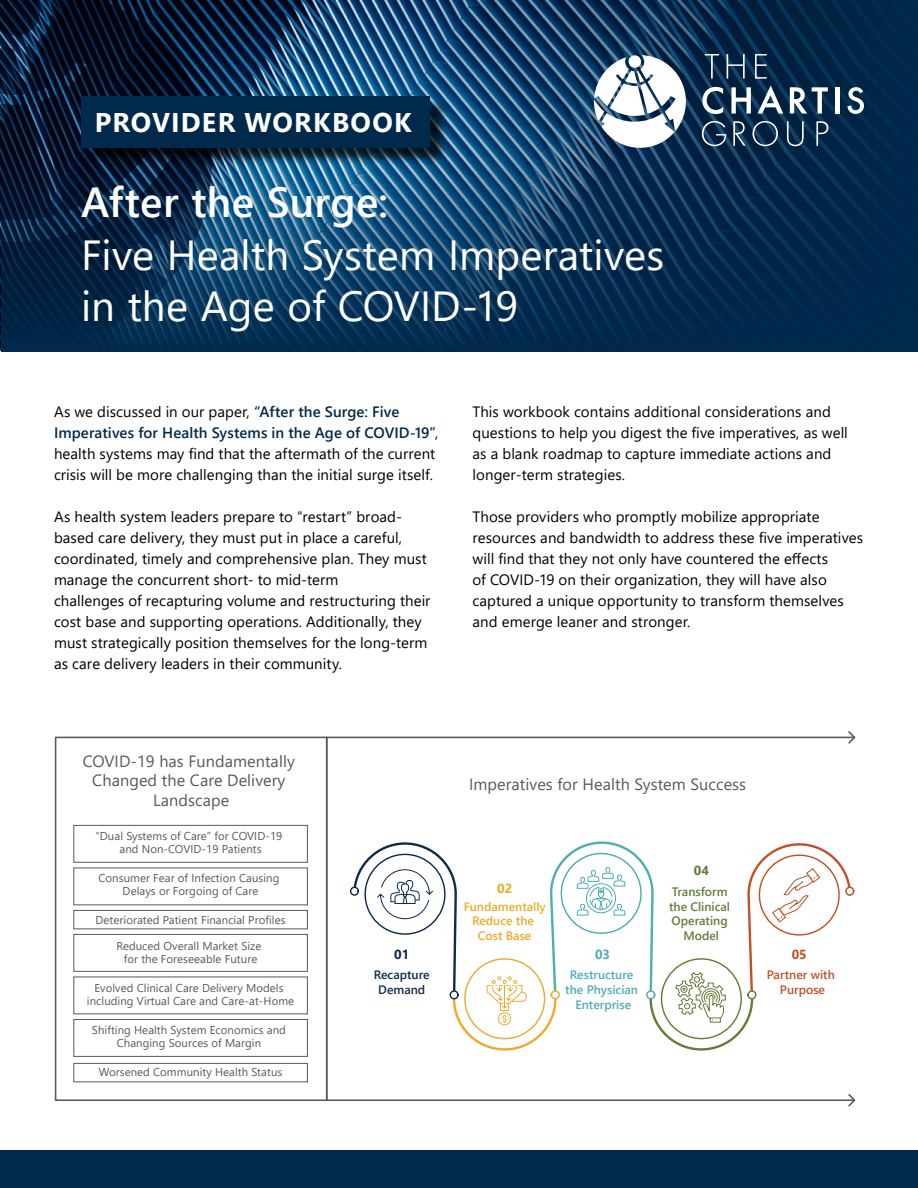
<style>
.page{position:relative;width:918px;height:1188px;background:#fff}
.page>*{position:absolute;margin:0;border:0;box-sizing:border-box;transform-origin:0 0}
.Chartis_-_Title_on_C{font:42px/50.4px "Segoe UI";letter-spacing:.005em;color:#fff}
.Chartis_-_Title_on_C-2{font:600 42px "Segoe UI";letter-spacing:.005em;color:#fff}
.Chartis_-_Title_on_C-3{font:700 27px "Segoe UI";letter-spacing:.045em;color:#fff}
.t1{font:16.2px/19.5px "Segoe UI";letter-spacing:.005em;color:#5b5857;text-align:center}
.Chartis_-_Body_Copy{font:15px/21px "Segoe UI";letter-spacing:.005em;color:#000}
.t2{font:700 13.05px "Segoe UI";color:#0e2a4b}
.t3{font:700 13.05px "Segoe UI";color:#4aafb4}
.t4{font:700 13.05px "Segoe UI";color:#c15027}
.t5{font:700 13.05px "Segoe UI";color:#edaa2b}
.t6{font:700 13.05px "Segoe UI";color:#627c37}
.t7{font:600 12.3px/14.7px "Segoe UI";color:#627d36;text-align:center}
.t8{font:600 12.3px/14.7px "Segoe UI";color:#4bafb3;text-align:center}
.t9{font:600 12.3px/14.7px "Segoe UI";color:#edaa2b;text-align:center}
.t10{font:600 12.3px/14.7px "Segoe UI";color:#c15027;text-align:center}
.t11{font:600 12.3px/14.7px "Segoe UI";color:#0e2a4b;text-align:center}
.t12{font:11.4px/13px "Segoe UI";letter-spacing:.005em;color:#5b5857;text-align:center}
.s1{font-weight:600;color:#00294c}
</style>
<div class="page">
<img style="left:0;top:0;width:341px;height:351px">
<svg style="left:341px;top:0;width:577px;height:158px;background:#184469"></svg>
<svg style="left:594px;top:55px;width:92px;height:93px"></svg>
<svg style="left:702px;top:87px;width:21px;height:27px"></svg>
<svg style="left:705px;top:54px;width:14px;height:25px"></svg>
<svg style="left:755px;top:54px;width:12px;height:25px"></svg>
<svg style="left:790px;top:87px;width:38px;height:27px"></svg>
<svg style="left:816px;top:121px;width:12px;height:25px"></svg>
<hr style="left:835px;top:87px;width:4px;height:27px;background:#fff">
<svg style="left:787px;top:121px;width:17px;height:25px"></svg>
<svg style="left:847px;top:87px;width:17px;height:27px"></svg>
<svg style="left:702px;top:121px;width:24px;height:25px"></svg>
<svg style="left:758px;top:85px;width:25px;height:29px"></svg>
<svg style="left:727px;top:54px;width:18px;height:25px"></svg>
<svg style="left:733px;top:121px;width:13px;height:25px"></svg>
<svg style="left:752px;top:121px;width:26px;height:25px"></svg>
<svg style="left:731px;top:87px;width:20px;height:27px"></svg>
<div style="left:0;top:1150px;width:918px;height:38px;background:#00294c"></div>
<svg style="left:0;top:0;width:37px;height:36px"></svg>
<svg style="left:0;top:46px;width:37px;height:296px;background:#091f3a"></svg>
<svg style="left:37px;top:0;width:175px;height:158px;background:#04162d"></svg>
<svg style="left:1px;top:158px;width:917px;height:194px;background:#0c365a"></svg>
<div style="left:83px;top:98px;width:366px;height:68px;background:#000;opacity:.75"></div>
<div style="left:81px;top:96px;width:349px;height:52px;background:#00294c"></div>
<svg style="left:325px;top:736px;width:522px;height:365px"></svg>
<div style="left:74px;top:825px;width:234px;height:37px;border:1px solid #5b5857"></div>
<div style="left:74px;top:868px;width:234px;height:37px;border:1px solid #5b5857"></div>
<div style="left:74px;top:934px;width:234px;height:38px;border:1px solid #5b5857"></div>
<div style="left:74px;top:1019px;width:234px;height:38px;border:1px solid #5b5857"></div>
<div style="left:74px;top:1063px;width:234px;height:19px;border:1px solid #5b5857"></div>
<div style="left:74px;top:910px;width:234px;height:19px;border:1px solid #5b5857"></div>
<div style="left:55px;top:737px;width:273px;height:364px;border:2px solid #5b5857"></div>
<svg style="left:847px;top:731px;width:9px;height:13px"></svg>
<svg style="left:847px;top:1094px;width:9px;height:13px"></svg>
<svg style="left:349px;top:840px;width:506px;height:212px"></svg>
<p class="Chartis_-_Title_on_C-3" style="left:95px;top:97px;width:318px">PROVIDER WORKBOOK</p>
<p class="Chartis_-_Title_on_C-2" style="left:81px;top:162px;width:309px">After the Surge:</p>
<p class="Chartis_-_Title_on_C" style="left:81px;top:227px;width:585px">Five Health System Imperatives in the Age of COVID-19</p>
<p class="Chartis_-_Body_Copy" style="left:54px;top:400px;width:386px">As we discussed in our paper, <span class="s1">“After the Surge: Five Imperatives for Health Systems in the Age of COVID-19”</span>, health systems may find that the aftermath of the current crisis will be more challenging than the initial surge itself.</p>
<p class="Chartis_-_Body_Copy" style="left:54px;top:505px;width:374px">As health system leaders prepare to “restart” broad&shy;based care delivery, they must put in place a careful, coordinated, timely and comprehensive plan. They must manage the concurrent short- to mid-term</p>
<p class="Chartis_-_Body_Copy" style="left:54px;top:589px;width:378px">challenges of recapturing volume and restructuring their cost base and supporting operations. Additionally, they must strategically position themselves for the long-term as care delivery leaders in their community.</p>
<p class="Chartis_-_Body_Copy" style="left:472px;top:400px;width:377px">This workbook contains additional considerations and questions to help you digest the five imperatives, as well as a blank roadmap to capture immediate actions and longer-term strategies.</p>
<p class="Chartis_-_Body_Copy" style="left:472px;top:505px;width:392px">Those providers who promptly mobilize appropriate resources and bandwidth to address these five imperatives will find that they not only have countered the effects<br>of COVID-19 on their organization, they will have also captured a unique opportunity to transform themselves and emerge leaner and stronger.</p>
<p class="t1" style="left:83px;top:750px;width:214px">COVID-19 has Fundamentally<br>Changed the Care Delivery<br>Landscape</p>
<p class="t12" style="left:96px;top:828px;width:188px">“Dual Systems of Care” for COVID-19 and Non-COVID-19 Patients</p>
<p class="t12" style="left:98px;top:871px;width:183px">Consumer Fear of Infection Causing<br>Delays or Forgoing of Care</p>
<p class="t12" style="left:96px;top:913px;width:192px">Deteriorated Patient Financial Profiles</p>
<p class="t12" style="left:117px;top:938px;width:146px">Reduced Overall Market Size for the Foreseeable Future</p>
<p class="t12" style="left:87px;top:980px;width:209px">Evolved Clinical Care Delivery Models including Virtual Care and Care-at-Home</p>
<p class="t12" style="left:92px;top:1022px;width:195px">Shifting Health System Economics and<br>Changing Sources of Margin</p>
<p class="t12" style="left:99px;top:1064px;width:185px">Worsened Community Health Status</p>
<p class="t1" style="left:469px;top:773px;width:279px">Imperatives for Health System Success</p>
<p class="t5" style="left:497px;top:876px;width:17px">02</p>
<p class="t9" style="left:464px;top:898px;width:84px">Fundamentally<br>Reduce the<br>Cost Base</p>
<p class="t6" style="left:694px;top:858px;width:17px">04</p>
<p class="t7" style="left:669px;top:883px;width:63px">Transform the Clinical<br>Operating<br>Model</p>
<p class="t2" style="left:394px;top:942px;width:17px">01</p>
<p class="t3" style="left:595px;top:942px;width:17px">03</p>
<p class="t4" style="left:792px;top:942px;width:17px">05</p>
<p class="t11" style="left:374px;top:966px;width:57px">Recapture<br>Demand</p>
<p class="t8" style="left:565px;top:966px;width:74px">Restructure the Physician<br>Enterprise</p>
<p class="t10" style="left:767px;top:966px;width:69px">Partner with<br>Purpose</p>
</div>
